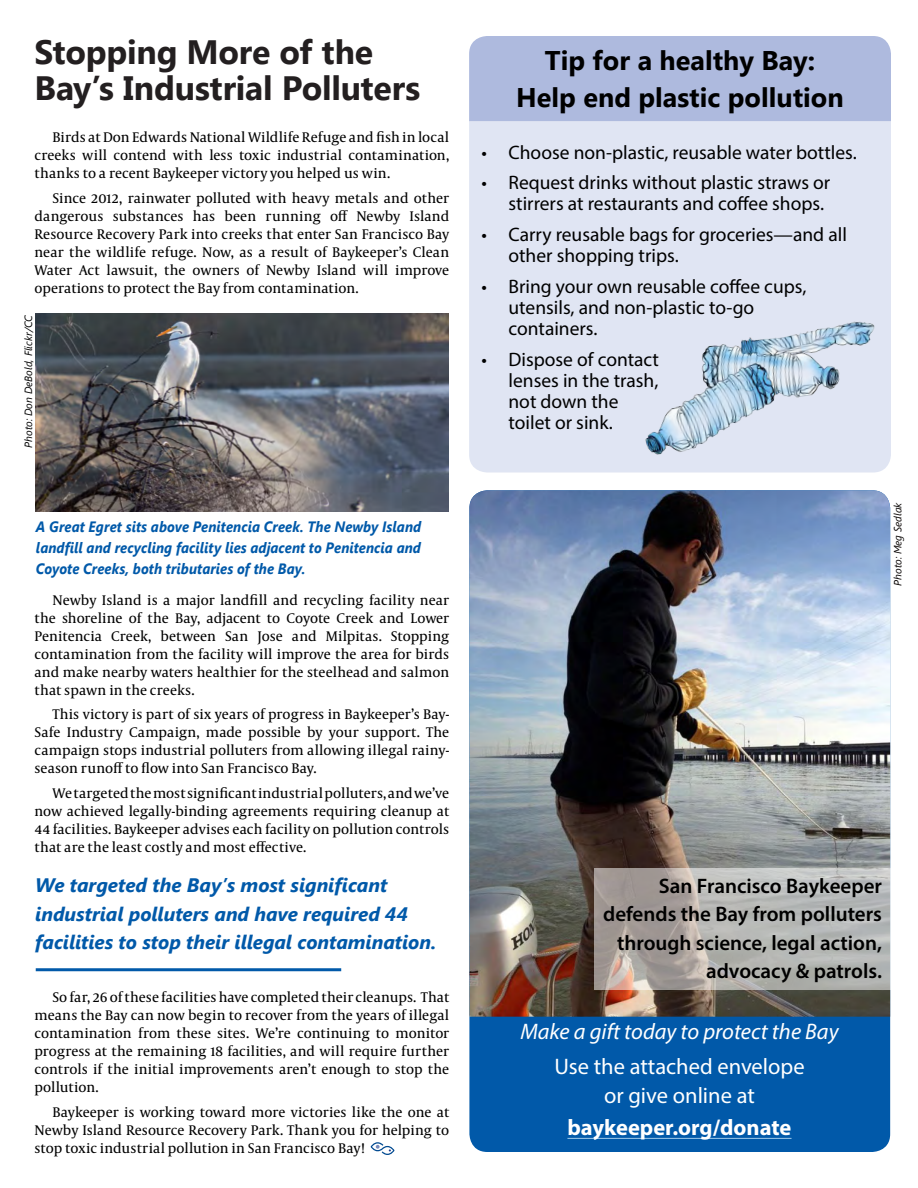
<style>
.page{position:relative;width:918px;height:1188px;background:#fff}
.page>*{position:absolute;margin:0;border:0;box-sizing:border-box;transform-origin:0 0}
.Newsletter_article_t{font:700 33.75px/36px "Segoe UI";letter-spacing:-.01em;color:#231f20}
.Newsletter-photo-cre{font:700 27px "Segoe UI";color:#000}
.Newsletter-photo-cre-2{font:22.5px "Myriad Pro";color:#fff}
.Newsletter-photo-cre-3{font:italic 22.5px "Myriad Pro";color:#fff}
.Newsletter-photo-cre-4{font:700 22.5px "Myriad Pro";color:#fff}
.Newsletter-photo-cre-5{font:600 21px/28.5px "Myriad Pro";color:#000;text-align:right}
.t1{font:19.5px/21px "Myriad Pro";color:#000}
.Paragraph_Style_1{font:italic 700 19.5px/28.5px "Segoe UI";letter-spacing:-.005em;color:#0159a9}
.t2{font:italic 700 15px/21px "Segoe UI";letter-spacing:.005em;color:#0159a9;text-align:justify;scale:.9 1}
.Article_Body_2{font:14.25px/18px "Capitolium News 2";color:#000;text-align:justify}
.t3{font:italic 10.5px "Segoe UI";color:#000}
.t4{font:italic 10.5px "Segoe UI";color:#060201}
</style>
<div class="page">
<svg style="left:371px;top:1142px;width:23px;height:13px"></svg>
<img style="left:36px;top:314px;width:413px;height:197px">
<div style="left:469px;top:36px;width:422px;height:86px;background:#aebade"></div>
<div style="left:469px;top:122px;width:422px;height:350px;background:#e0e5f3"></div>
<img style="left:631px;top:315px;width:260px;height:158px">
<div style="left:469px;top:490px;width:421px;height:662px;background:#0159a9;border-radius:18px"></div>
<img style="left:469px;top:490px;width:421px;height:527px">
<hr style="left:567px;top:1138px;width:225px;height:1px;background:#9fcbec">
<svg style="left:594px;top:868px;width:297px;height:122px;background:#b1afab"></svg>
<hr style="left:36px;top:968px;width:305px;height:3px;background:#0159a9">
<p class="Newsletter_article_t" style="left:34px;top:32px;width:387px">Stopping More of the<br>Bay’s Industrial Polluters</p>
<p class="Article_Body_2" style="left:35px;top:128px;width:416px;text-indent:18px">Birds at Don Edwards National Wildlife Refuge and fish in local creeks will contend with less toxic industrial contamination, thanks to a recent Baykeeper victory you helped us win.</p>
<p class="Article_Body_2" style="left:35px;top:188px;width:416px;text-indent:18px">Since 2012, rainwater polluted with heavy metals and other dangerous substances has been running off Newby Island Resource Recovery Park into creeks that enter San Francisco Bay near the wildlife refuge. Now, as a result of Baykeeper’s Clean Water Act lawsuit, the owners of Newby Island will improve operations to protect the Bay from contamination.</p>
<p class="t3" style="left:21px;top:448px;width:135px;rotate:-90deg">Photo: Don DeBold, Flickr/CC</p>
<p class="t2" style="left:36px;top:515px;width:430px">A Great Egret sits above Penitencia Creek. The Newby Island landfill and recycling facility lies adjacent to Penitencia and Coyote Creeks, both tributaries of the Bay.</p>
<p class="Article_Body_2" style="left:35px;top:591px;width:416px;text-indent:18px">Newby Island is a major landfill and recycling facility near the shoreline of the Bay, adjacent to Coyote Creek and Lower Penitencia Creek, between San Jose and Milpitas. Stopping contamination from the facility will improve the area for birds and make nearby waters healthier for the steelhead and salmon that spawn in the creeks.</p>
<p class="Article_Body_2" style="left:35px;top:705px;width:416px;text-indent:18px">This victory is part of six years of progress in Baykeeper’s Bay-Safe Industry Campaign, made possible by your support. The campaign stops industrial polluters from allowing illegal rainy&shy;season runoff to flow into San Francisco Bay.</p>
<p class="Article_Body_2" style="left:35px;top:784px;width:416px;text-indent:18px">We targeted the most significant industrial polluters, and we’ve now achieved legally-binding agreements requiring cleanup at 44 facilities. Baykeeper advises each facility on pollution controls that are the least costly and most effective.</p>
<p class="Paragraph_Style_1" style="left:35px;top:870px;width:403px">We targeted the Bay’s most significant industrial polluters and have required 44 facilities to stop their illegal contamination.</p>
<p class="Article_Body_2" style="left:35px;top:988px;width:416px;text-indent:18px">So far, 26 of these facilities have completed their cleanups. That means the Bay can now begin to recover from the years of illegal contamination from these sites. We’re continuing to monitor progress at the remaining 18 facilities, and will require further controls if the initial improvements aren’t enough to stop the pollution.</p>
<p class="Article_Body_2" style="left:35px;top:1102px;width:416px;text-indent:18px">Baykeeper is working toward more victories like the one at Newby Island Resource Recovery Park. Thank you for helping to stop toxic industrial pollution in San Francisco Bay!</p>
<p class="Newsletter-photo-cre" style="left:545px;top:41px;width:272px">Tip for a healthy Bay:</p>
<p class="Newsletter-photo-cre" style="left:516px;top:78px;width:329px">Help end plastic pollution</p>
<p class="t1" style="left:482px;top:141px;width:377px">• Choose non-plastic, reusable water bottles.</p>
<p class="t1" style="left:508px;top:172px;width:323px;text-indent:-27px">• Request drinks without plastic straws or stirrers at restaurants and coffee shops.</p>
<p class="t1" style="left:508px;top:224px;width:340px;text-indent:-27px">• Carry reusable bags for groceries—and all other shopping trips.</p>
<p class="t1" style="left:508px;top:275px;width:299px;text-indent:-27px">• Bring your own reusable coffee cups, utensils, and non-plastic to-go containers.</p>
<p class="t1" style="left:508px;top:348px;width:152px;text-indent:-27px">• Dispose of contact lenses in the trash, not down the toilet or sink.</p>
<p class="t4" style="left:890px;top:586px;width:85px;rotate:-90deg">Photo: Meg Sedlak</p>
<p class="Newsletter-photo-cre-5" style="left:603px;top:871px;width:280px">San Francisco Baykeeper defends the Bay from polluters through science, legal action, advocacy &amp; patrols.</p>
<p class="Newsletter-photo-cre-3" style="left:520px;top:1018px;width:320px">Make a gift today to protect the Bay</p>
<p class="Newsletter-photo-cre-2" style="left:554px;top:1053px;width:252px">Use the attached envelope</p>
<p class="Newsletter-photo-cre-2" style="left:604px;top:1082px;width:152px">or give online at</p>
<p class="Newsletter-photo-cre-4" style="left:567px;top:1113px;width:226px">baykeeper.org/donate</p>
</div>
